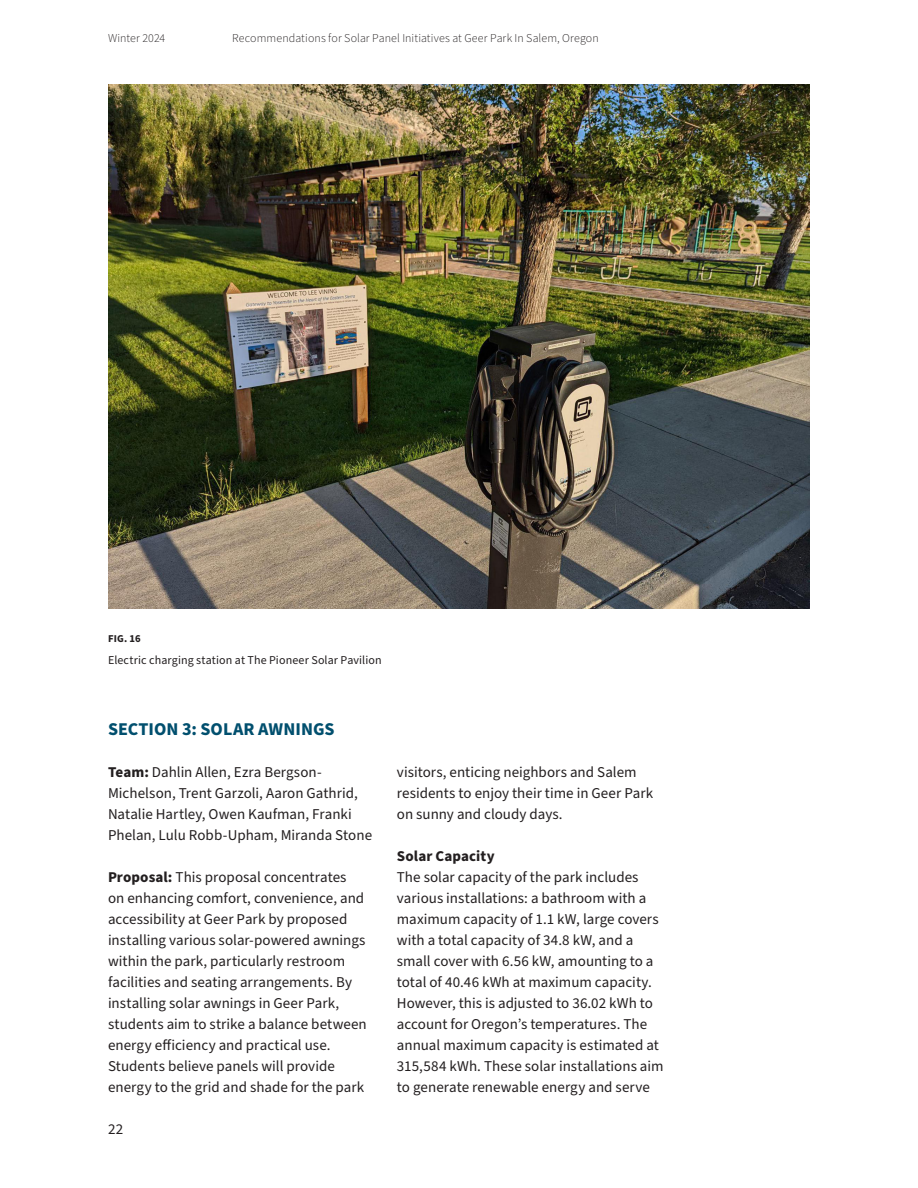
<style>
.page{position:relative;width:918px;height:1188px;background:#fff}
.page>*{position:absolute;margin:0;border:0;box-sizing:border-box;transform-origin:0 0}
.HEADING_2{font:700 18px "Source Sans Pro";color:#014f6e}
.BODY{font:15px/21px "Source Sans Pro";color:#231f20}
.HEADING_3{font:700 15px "Source Sans Pro";letter-spacing:.005em;color:#231f20}
.t1{font:300 12px "Source Sans Pro";letter-spacing:.01em;color:#231f20}
.FIGURE_TITLE{font:12px "Source Sans Pro";letter-spacing:.01em;color:#231f20}
.t2{font:700 10.5px "Source Sans Pro";color:#231f20}
.s1{font-weight:700}
</style>
<div class="page">
<img style="left:108px;top:84px;width:702px;height:525px">
<p class="t1" style="left:108px;top:30px;width:59px">Winter 2024</p>
<p class="t1" style="left:232px;top:30px;width:368px">Recommendations for Solar Panel Initiatives at Geer Park In Salem, Oregon</p>
<p class="t2" style="left:108px;top:632px;width:34px">FIG. 16</p>
<p class="FIGURE_TITLE" style="left:108px;top:652px;width:275px">Electric charging station at The Pioneer Solar Pavilion</p>
<p class="HEADING_2" style="left:108px;top:717px;width:228px">SECTION 3: SOLAR AWNINGS</p>
<p class="BODY" style="left:108px;top:762px;width:266px"><span class="s1">Team:</span> Dahlin Allen, Ezra Bergson-Michelson, Trent Garzoli, Aaron Gathrid, Natalie Hartley, Owen Kaufman, Franki Phelan, Lulu Robb-Upham, Miranda Stone</p>
<p class="BODY" style="left:108px;top:867px;width:260px"><span class="s1">Proposal:</span> This proposal concentrates<br>on enhancing comfort, convenience, and accessibility at Geer Park by proposed installing various solar-powered awnings within the park, particularly restroom facilities and seating arrangements. By installing solar awnings in Geer Park, students aim to strike a balance between energy efficiency and practical use.<br>Students believe panels will provide energy to the grid and shade for the park</p>
<p class="BODY" style="left:108px;top:1119px;width:17px">22</p>
<p class="BODY" style="left:397px;top:762px;width:258px">visitors, enticing neighbors and Salem residents to enjoy their time in Geer Park on sunny and cloudy days.</p>
<p class="HEADING_3" style="left:397px;top:846px;width:99px">Solar Capacity</p>
<p class="BODY" style="left:397px;top:867px;width:268px">The solar capacity of the park includes various installations: a bathroom with a maximum capacity of 1.1 kW, large covers with a total capacity of 34.8 kW, and a small cover with 6.56 kW, amounting to a total of 40.46 kWh at maximum capacity.<br>However, this is adjusted to 36.02 kWh to account for Oregon’s temperatures. The annual maximum capacity is estimated at 315,584 kWh. These solar installations aim to generate renewable energy and serve</p>
</div>
